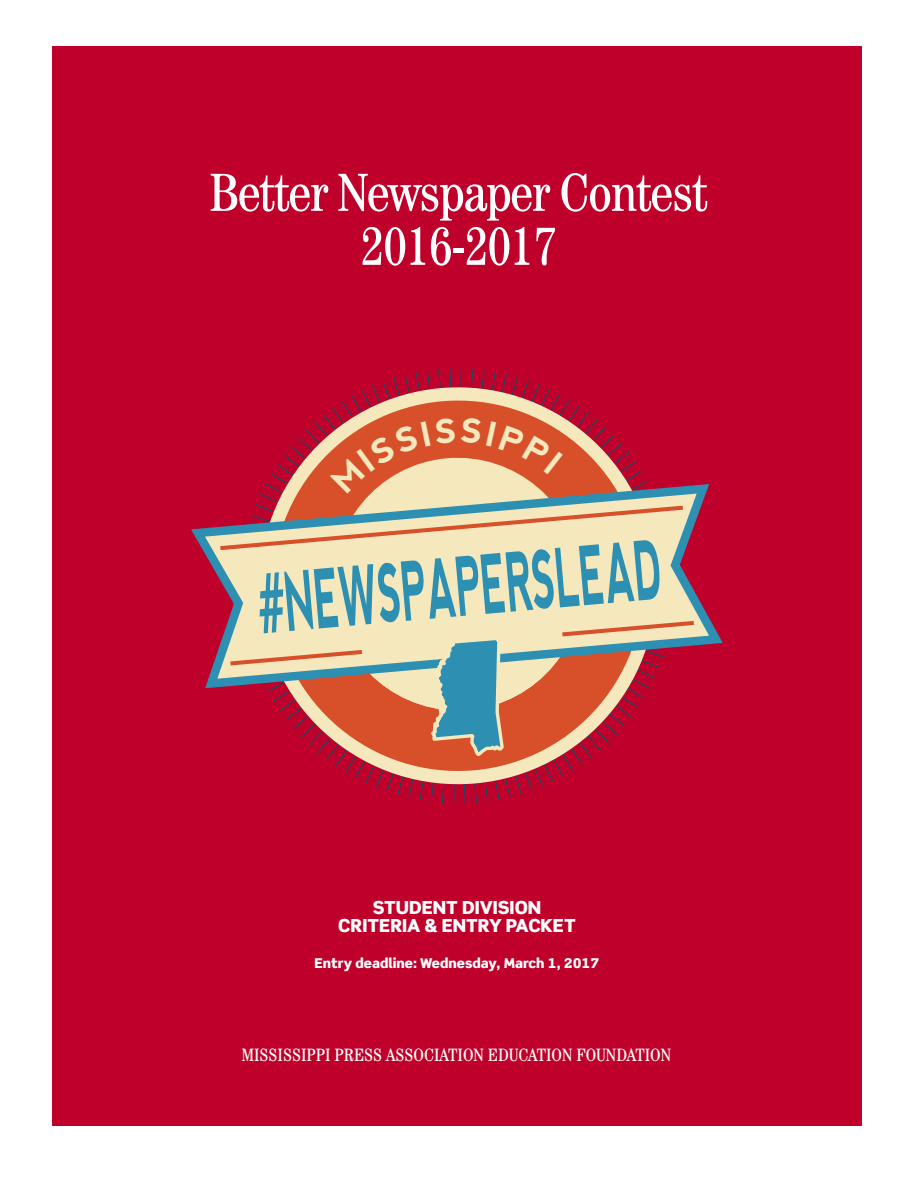
<style>
.page{position:relative;width:918px;height:1188px;background:#fff}
.page>*{position:absolute;margin:0;border:0;box-sizing:border-box;transform-origin:0 0}
.t1{font:condensed 54px "Century IT Cby BT";letter-spacing:-.025em;color:#fff}
.t2{font:condensed 18px "Century IT Cby BT";color:#fff}
.t3{font:900 18px "Scene Std";color:#fff}
.t4{font:900 13.5px "Scene Std";color:#fff}
</style>
<div class="page">
<div style="left:52px;top:46px;width:810px;height:1080px;background:#be002a"></div>
<svg style="left:191px;top:484px;width:532px;height:204px"></svg>
<svg style="left:205px;top:494px;width:504px;height:185px"></svg>
<svg style="left:220px;top:369px;width:474px;height:435px"></svg>
<p class="t1" style="left:209px;top:159px;width:501px">Better Newspaper Contest</p>
<p class="t1" style="left:361px;top:213px;width:198px">2016-2017</p>
<p class="t3" style="left:373px;top:895px;width:170px">STUDENT DIVISION</p>
<p class="t3" style="left:338px;top:913px;width:239px">CRITERIA &amp; ENTRY PACKET</p>
<p class="t4" style="left:315px;top:954px;width:286px">Entry deadline: Wednesday, March 1, 2017</p>
<p class="t2" style="left:241px;top:1044px;width:431px">MISSISSIPPI PRESS ASSOCIATION EDUCATION FOUNDATION</p>
</div>
